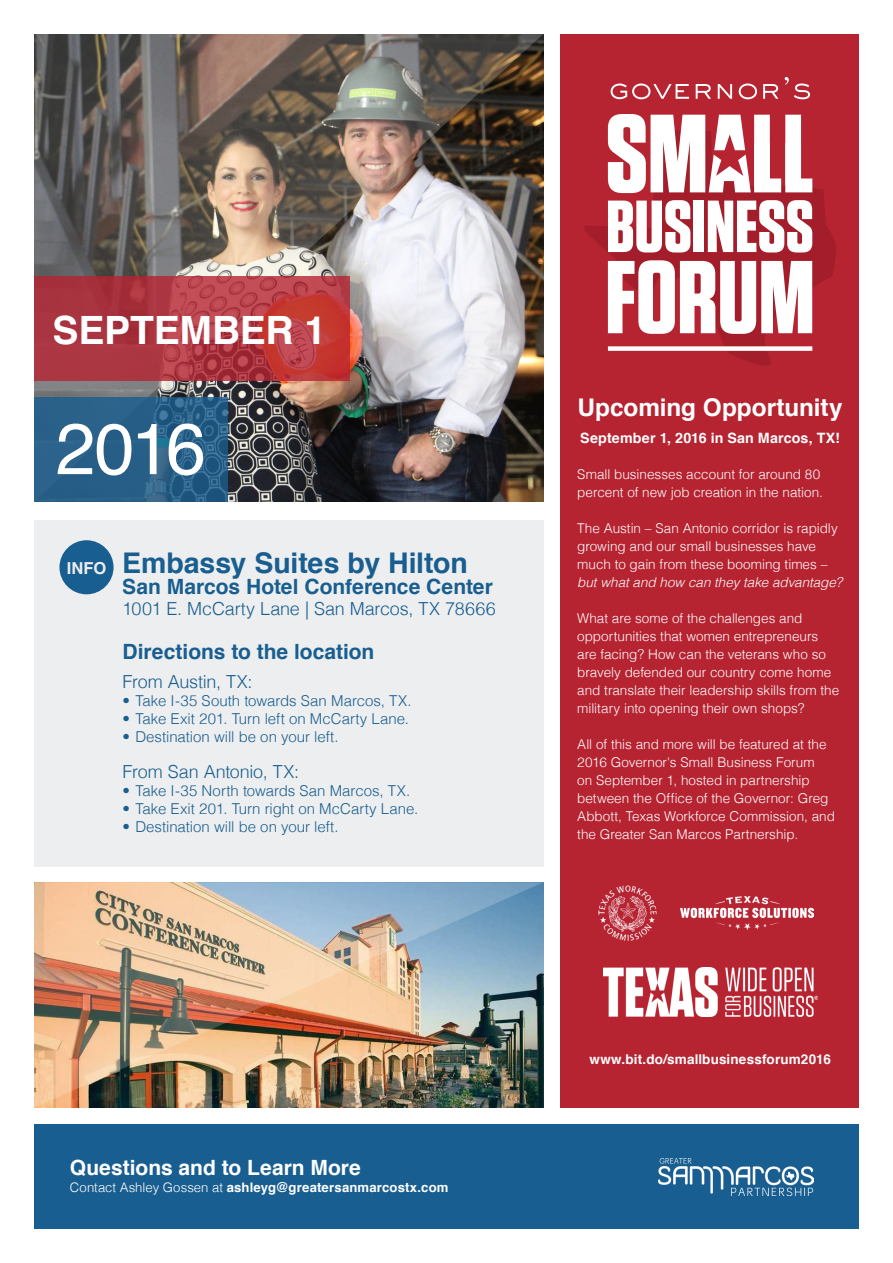
<style>
.page{position:relative;width:893px;height:1263px;background:#fff}
.page>*{position:absolute;margin:0;border:0;box-sizing:border-box;transform-origin:0 0}
.t1{font:72px "Helvetica";color:#fff}
.t2{font:700 39px "Helvetica";letter-spacing:-.005em;color:#fff}
.t3{font:700 28.5px "Helvetica";letter-spacing:-.005em;color:#195e90}
.t4{font:700 24.3px "Helvetica";letter-spacing:-.005em;color:#fff}
.t5{font:700 21px "Helvetica";color:#195e90}
.t6{font:700 21px "Helvetica";color:#fff}
.t7{font:300 18px "Helvetica";letter-spacing:-.01em;color:#195e90}
.t8{font:700 16.5px "Helvetica";color:#edeeef}
.t9{font:300 15px "Helvetica";color:#195e90}
.t10{font:700 14.25px "Helvetica";letter-spacing:.01em;color:#fff}
.t11{font:300 13.5px/18px "Helvetica";color:#fff}
.t12{font:700 13.5px "Helvetica";letter-spacing:.01em;color:#fff}
.t13{font:700 13.2px "Helvetica";letter-spacing:.01em;color:#fff}
.s1{font-style:italic}
.s2{font-weight:300}
</style>
<div class="page">
<div style="left:560px;top:34px;width:299px;height:1074px;background:#b62432"></div>
<div style="left:34px;top:1125px;width:825px;height:104px;background:#195e90"></div>
<div style="left:34px;top:520px;width:509px;height:347px;background:#edeeef"></div>
<div style="left:59px;top:540px;width:55px;height:54px;background:#195e90;border-radius:50%"></div>
<img style="left:658px;top:1159px;width:156px;height:37px">
<img style="left:603px;top:967px;width:214px;height:50px">
<img style="left:598px;top:885px;width:59px;height:56px">
<img style="left:680px;top:897px;width:134px;height:32px">
<svg style="left:584px;top:130px;width:252px;height:236px"></svg>
<svg style="left:611px;top:83px;width:78px;height:16px"></svg>
<svg style="left:696px;top:84px;width:15px;height:15px"></svg>
<svg style="left:718px;top:84px;width:14px;height:15px"></svg>
<svg style="left:739px;top:83px;width:18px;height:16px"></svg>
<svg style="left:763px;top:84px;width:15px;height:15px"></svg>
<svg style="left:785px;top:77px;width:25px;height:22px"></svg>
<svg style="left:608px;top:114px;width:204px;height:220px;background:#e2b3b7"></svg>
<div style="left:608px;top:346px;width:204px;height:5px;background:#fff"></div>
<img style="left:34px;top:34px;width:509px;height:468px">
<img style="left:34px;top:882px;width:509px;height:226px">
<svg style="left:34px;top:276px;width:316px;height:105px;background:#b23941"></svg>
<svg style="left:34px;top:398px;width:193px;height:104px;background:#286088"></svg>
<p class="t2" style="left:52px;top:298px;width:275px">SEPTEMBER 1</p>
<p class="t1" style="left:55px;top:393px;width:152px">2016</p>
<p class="t8" style="left:67px;top:554px;width:41px">INFO</p>
<p class="t3" style="left:122px;top:540px;width:347px">Embassy Suites by Hilton</p>
<p class="t5" style="left:122px;top:570px;width:372px">San Marcos Hotel Conference Center</p>
<p class="t7" style="left:122px;top:593px;width:375px">1001 E. McCarty Lane | San Marcos, TX 78666</p>
<p class="t5" style="left:123px;top:635px;width:253px">Directions to the location</p>
<p class="t7" style="left:123px;top:666px;width:131px">From Austin, TX:</p>
<p class="t9" style="left:123px;top:688px;width:291px">• Take I-35 South towards San Marcos, TX.</p>
<p class="t9" style="left:123px;top:706px;width:288px">• Take Exit 201. Turn left on McCarty Lane.</p>
<p class="t9" style="left:123px;top:724px;width:217px">• Destination will be on your left.</p>
<p class="t7" style="left:123px;top:756px;width:178px">From San Antonio, TX:</p>
<p class="t9" style="left:123px;top:778px;width:289px">• Take I-35 North towards San Marcos, TX.</p>
<p class="t9" style="left:123px;top:796px;width:297px">• Take Exit 201. Turn right on McCarty Lane.</p>
<p class="t9" style="left:123px;top:814px;width:217px">• Destination will be on your left.</p>
<p class="t4" style="left:578px;top:388px;width:267px">Upcoming Opportunity</p>
<p class="t10" style="left:580px;top:426px;width:261px">September 1, 2016 in San Marcos, TX!</p>
<p class="t11" style="left:577px;top:464px;width:247px">Small businesses account for around 80 percent of new job creation in the nation.</p>
<p class="t11" style="left:577px;top:518px;width:266px">The Austin – San Antonio corridor is rapidly growing and our small businesses have much to gain from these booming times – <span class="s1">but what and how can they take advantage?</span></p>
<p class="t11" style="left:577px;top:608px;width:264px">What are some of the challenges and opportunities that women entrepreneurs are facing? How can the veterans who so bravely defended our country come home and translate their leadership skills from the military into opening their own shops?</p>
<p class="t11" style="left:577px;top:734px;width:259px">All of this and more will be featured at the 2016 Governor's Small Business Forum<br>on September 1, hosted in partnership between the Office of the Governor: Greg Abbott, Texas Workforce Commission, and the Greater San Marcos Partnership.</p>
<p class="t6" style="left:70px;top:1150px;width:292px">Questions and to Learn More</p>
<p class="t13" style="left:70px;top:1177px;width:380px"><span class="s2">Contact Ashley Gossen at</span> ashleyg@greatersanmarcostx.com</p>
<p class="t12" style="left:589px;top:1049px;width:243px">www.bit.do/smallbusinessforum2016</p>
</div>
